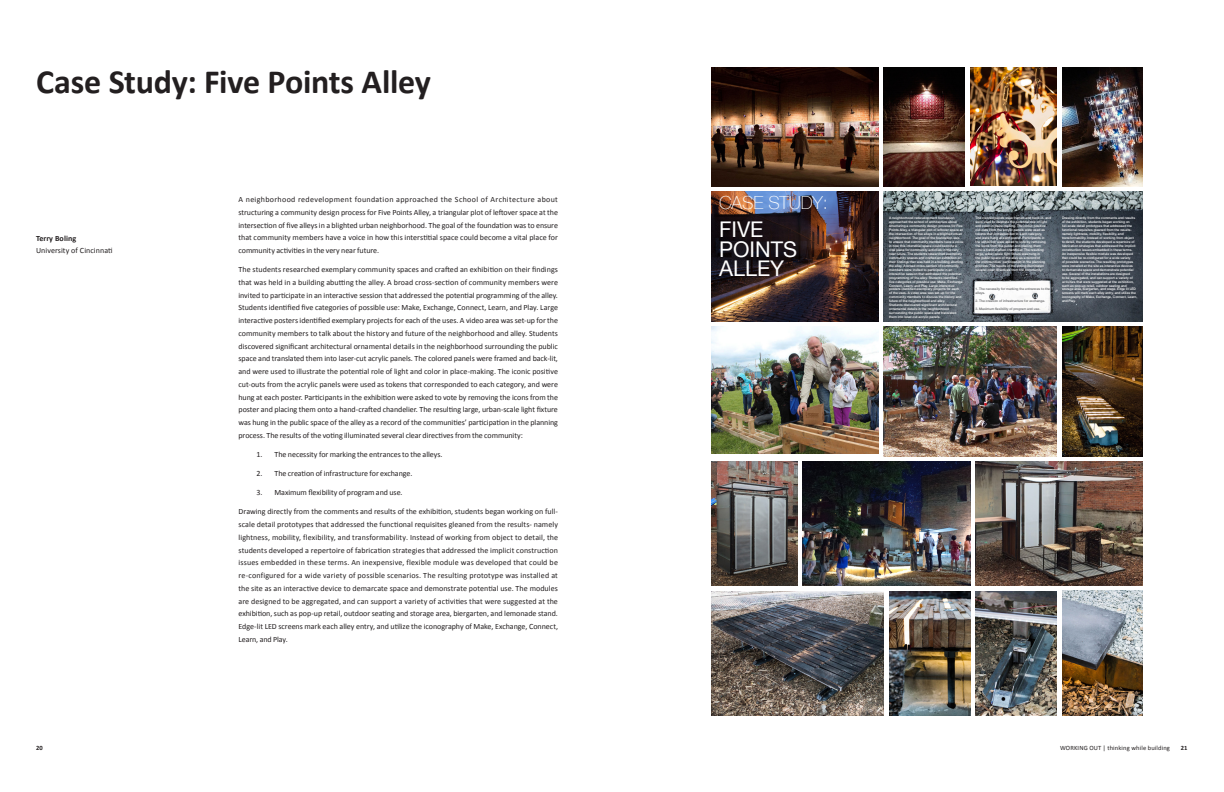
<style>
.page{position:relative;width:1224px;height:792px;background:#fff}
.page>*{position:absolute;margin:0;border:0;box-sizing:border-box;transform-origin:0 0}
._01_Paper_Title{font:700 34px "Calibri";letter-spacing:-.01em;color:#231f20}
.t1{font:21.6px/19.8px "Helvetica Neue";color:#fff}
.t2{font:100 18px "Helvetica Neue";color:#fff}
.full_justify_no_hyph{font:8px/12.8px "Calibri";letter-spacing:-.01em;color:#231f20;text-align:justify}
._03_University_Name{font:8px "Calibri";letter-spacing:.01em;color:#231f20}
._03_Authors_Name{font:700 8px "Calibri";letter-spacing:.01em;color:#231f20}
.t3{font:6.5px "Calibri";letter-spacing:.02em;color:#231f20}
.t4{font:700 6.5px "Calibri";color:#231f20}
.t5{font:500 3.3px/4px "Helvetica Neue";color:#fff}
.t6{font:500 3.3px/4px "Helvetica Neue";color:#636466}
</style>
<div class="page">
<img style="left:1062px;top:327px;width:81px;height:129px">
<img style="left:803px;top:462px;width:167px;height:124px">
<img style="left:711px;top:462px;width:86px;height:124px">
<img style="left:1062px;top:590px;width:81px;height:126px">
<img style="left:976px;top:462px;width:167px;height:124px">
<img style="left:711px;top:192px;width:167px;height:129px">
<img style="left:976px;top:591px;width:81px;height:125px">
<img style="left:711px;top:68px;width:167px;height:118px">
<img style="left:889px;top:591px;width:81px;height:125px">
<img style="left:711px;top:327px;width:167px;height:127px">
<img style="left:970px;top:68px;width:87px;height:118px">
<img style="left:1062px;top:68px;width:81px;height:118px">
<img style="left:884px;top:68px;width:81px;height:118px">
<img style="left:884px;top:327px;width:173px;height:129px">
<img style="left:711px;top:591px;width:173px;height:125px">
<img style="left:884px;top:192px;width:259px;height:129px">
<p class="_01_Paper_Title" style="left:36px;top:60px;width:396px">Case Study: Five Points Alley</p>
<p class="_03_Authors_Name" style="left:36px;top:233px;width:42px">Terry Boling</p>
<p class="_03_University_Name" style="left:36px;top:245px;width:78px">University of Cincinnati</p>
<p class="full_justify_no_hyph" style="left:238px;top:193px;width:321px">A neighborhood redevelopment foundation approached the School of Architecture about structuring a community design process for Five Points Alley, a triangular plot of leftover space at the intersection of five alleys in a blighted urban neighborhood. The goal of the foundation was to ensure that community members have a voice in how this interstitial space could become a vital place for community activities in the very near future.</p>
<p class="full_justify_no_hyph" style="left:238px;top:263px;width:321px">The students researched exemplary community spaces and crafted an exhibition on their findings that was held in a building abutting the alley. A broad cross-section of community members were invited to participate in an interactive session that addressed the potential programming of the alley.<br>Students identified five categories of possible use: Make, Exchange, Connect, Learn, and Play. Large interactive posters identified exemplary projects for each of the uses. A video area was set-up for the community members to talk about the history and future of the neighborhood and alley. Students discovered significant architectural ornamental details in the neighborhood surrounding the public space and translated them into laser-cut acrylic panels. The colored panels were framed and back-lit, and were used to illustrate the potential role of light and color in place-making. The iconic positive cut-outs from the acrylic panels were used as tokens that corresponded to each category, and were hung at each poster. Participants in the exhibition were asked to vote by removing the icons from the poster and placing them onto a hand-crafted chandelier. The resulting large, urban-scale light fixture was hung in the public space of the alley as a record of the communities’ participation in the planning process. The results of the voting illuminated several clear directives from the community:</p>
<p class="full_justify_no_hyph" style="left:256px;top:448px;width:187px">1. The necessity for marking the entrances to the alleys.</p>
<p class="full_justify_no_hyph" style="left:256px;top:467px;width:157px">2. The creation of infrastructure for exchange.</p>
<p class="full_justify_no_hyph" style="left:256px;top:486px;width:148px">3. Maximum flexibility of program and use.</p>
<p class="full_justify_no_hyph" style="left:238px;top:505px;width:321px">Drawing directly from the comments and results of the exhibition, students began working on full&shy;scale detail prototypes that addressed the functional requisites gleaned from the results- namely lightness, mobility, flexibility, and transformability. Instead of working from object to detail, the students developed a repertoire of fabrication strategies that addressed the implicit construction issues embedded in these terms. An inexpensive, flexible module was developed that could be re-configured for a wide variety of possible scenarios. The resulting prototype was installed at the site as an interactive device to demarcate space and demonstrate potential use. The modules are designed to be aggregated, and can support a variety of activities that were suggested at the exhibition, such as pop-up retail, outdoor seating and storage area, biergarten, and lemonade stand.<br>Edge-lit LED screens mark each alley entry, and utilize the iconography of Make, Exchange, Connect, Learn, and Play.</p>
<p class="t2" style="left:719px;top:189px;width:110px">CASE STUDY:</p>
<p class="t1" style="left:719px;top:220px;width:79px">FIVE<br>POINTS<br>ALLEY</p>
<p class="t5" style="left:889px;top:216px;width:76px">A neighborhood redevelopment foundation approached the school of architecture about structuring a community design process for Five Points Alley, a triangular plot of leftover space at the intersection of five alleys in a blighted urban neighborhood. The goal of the foundation was<br>to ensure that community members have a voice in how this interstitial space could become a vital place for community activities in the very near future. The students researched exemplary community spaces and crafted an exhibition on their findings that was held in a building abutting the alley. A broad cross-section of community members were invited to participate in an interactive session that addressed the potential programming of the alley. Students identified five categories of possible use: Make, Exchange, Connect, Learn, and Play. Large interactive posters identified exemplary projects for each<br>of the uses. A video area was set-up for the community members to discuss the history and future of the neighborhood and alley.<br>Students discovered significant architectural ornamental details in the neighborhood surrounding the public space and translated them into laser-cut acrylic panels.</p>
<p class="t5" style="left:976px;top:216px;width:77px">The colored panels were framed and back-lit, and were used to illustrate the potential role of light and color in place-making. The iconic positive cut-outs from the acrylic panels were used as tokens that corresponded to each category,<br>and were hung at each poster. Participants in<br>the exhibition were asked to vote by removing the icons from the poster and placing them<br>onto a hand-crafted chandelier. The resulting large, urban-scale light fixture was hung in<br>the public space of the alley as a record of<br>the communities’ participation in the planning process. The results of the voting illuminated several clear directives from the community:</p>
<p class="t6" style="left:976px;top:287px;width:76px">1. The necessity for marking the entrances to the alleys.</p>
<p class="t6" style="left:976px;top:299px;width:71px">2. The creation of infrastructure for exchange.</p>
<p class="t6" style="left:976px;top:307px;width:66px">3. Maximum flexibility of program and use.</p>
<p class="t5" style="left:1062px;top:216px;width:77px">Drawing directly from the comments and results of the exhibition, students began working on full-scale detail prototypes that addressed the functional requisites gleaned from the results&shy;namely lightness, mobility, flexibility, and transformability. Instead of working from object to detail, the students developed a repertoire of fabrication strategies that addressed the implicit construction issues embedded in these terms.<br>An inexpensive flexible module was developed that could be re-configured for a wide variety<br>of possible scenarios. The resulting prototypes were installed at the site as interactive devices<br>to demarcate space and demonstrate potential use. Several of the installations are designed<br>to be aggregated, and can support a variety of activities that were suggested at the exhibition, such as pop-up retail, outdoor seating and storage area, biergarten, and stage. Edge lit LED screens will mark each alley entry, and utilize the iconography of Make, Exchange, Connect, Learn, and Play.</p>
<p class="t4" style="left:36px;top:744px;width:8px">20</p>
<p class="t3" style="left:1060px;top:744px;width:111px">WORKING OUT | thinking while building</p>
<p class="t4" style="left:1181px;top:744px;width:8px">21</p>
</div>
